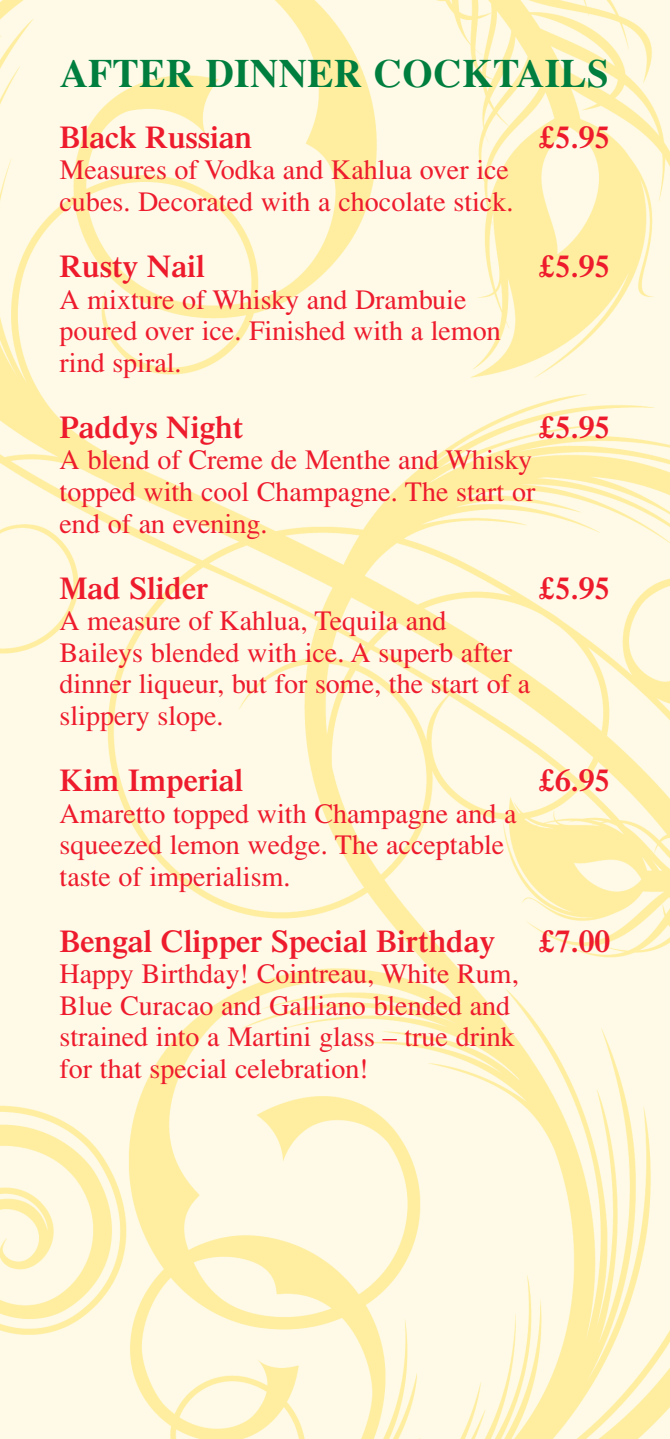
<style>
.page{position:relative;width:670px;height:1439px;background:#fff}
.page>*{position:absolute;margin:0;border:0;box-sizing:border-box;transform-origin:0 0}
.t1{font:700 39.9px "Times";color:#007e3d}
.t2{font:600 31.5px "Times";color:#ee1b2d}
.t3{font:28px/31.5px "Times";color:#ee1b2d}
</style>
<div class="page">
<img style="left:0;top:0;width:670px;height:1439px">
<h1 class="t1" style="left:60px;top:50px;width:551px">AFTER DINNER COCKTAILS</h1>
<p class="t2" style="left:60px;top:126px;width:194px">Black Russian</p>
<p class="t2" style="left:539px;top:126px;width:72px">£5.95</p>
<p class="t3" style="left:60px;top:154px;width:455px">Measures of Vodka and Kahlua over ice cubes. Decorated with a chocolate stick.</p>
<p class="t2" style="left:60px;top:255px;width:147px">Rusty Nail</p>
<p class="t2" style="left:539px;top:255px;width:72px">£5.95</p>
<p class="t3" style="left:60px;top:283px;width:443px">A mixture of Whisky and Drambuie poured over ice. Finished with a lemon rind spiral.</p>
<p class="t2" style="left:60px;top:416px;width:185px">Paddys Night</p>
<p class="t2" style="left:539px;top:416px;width:72px">£5.95</p>
<p class="t3" style="left:60px;top:444px;width:477px;text-align:justify">A blend of Creme de Menthe and Whisky topped with cool Champagne. The start or end of an evening.</p>
<p class="t2" style="left:60px;top:576px;width:150px">Mad Slider</p>
<p class="t2" style="left:539px;top:576px;width:72px">£5.95</p>
<p class="t3" style="left:60px;top:605px;width:472px">A measure of Kahlua, Tequila and<br>Baileys blended with ice. A superb after dinner liqueur, but for some, the start of a slippery slope.</p>
<p class="t2" style="left:60px;top:768px;width:185px">Kim Imperial</p>
<p class="t2" style="left:539px;top:768px;width:72px">£6.95</p>
<p class="t3" style="left:60px;top:797px;width:458px">Amaretto topped with Champagne and a squeezed lemon wedge. The acceptable taste of imperialism.</p>
<p class="t2" style="left:60px;top:929px;width:437px">Bengal Clipper Special Birthday</p>
<p class="t2" style="left:539px;top:929px;width:72px">£7.00</p>
<p class="t3" style="left:60px;top:958px;width:460px">Happy Birthday! Cointreau, White Rum, Blue Curacao and Galliano blended and strained into a Martini glass – true drink for that special celebration!</p>
</div>
